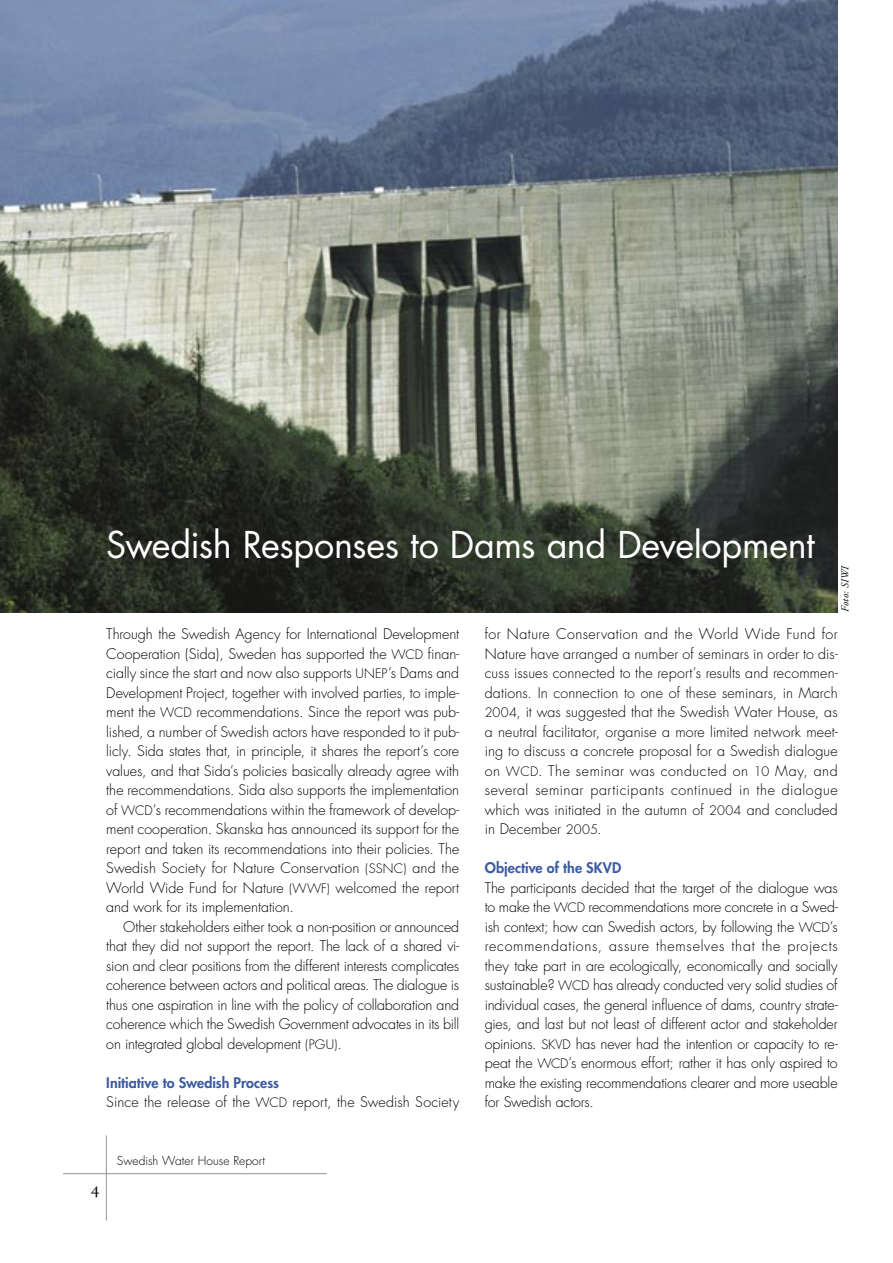
<style>
.page{position:relative;width:893px;height:1263px;background:#fff}
.page>*{position:absolute;margin:0;border:0;box-sizing:border-box;transform-origin:0 0}
.Huvudrubrik{font:36px "Futura";letter-spacing:-.01em;color:#fff}
.brödtext{font:300 14.25px/19.5px "Futura";letter-spacing:-.005em;color:#000;text-align:justify}
.mellanrubrk{font:800 14.25px "Futura";letter-spacing:.005em;color:#3c5ba3}
.t1{font:300 12px "Futura";letter-spacing:.005em;color:#000}
.photocredit{font:italic 10.5px "Adobe Garamond";color:#000}
.s1{font-size:12.75px}
</style>
<div class="page">
<hr style="left:106px;top:1135px;width:1px;height:85px;background:#939393">
<hr style="left:63px;top:1173px;width:264px;height:1px;background:#939393">
<img style="left:0;top:0;width:838px;height:612px">
<p class="Huvudrubrik" style="left:106px;top:520px;width:710px">Swedish Responses to Dams and Development</p>
<p class="photocredit" style="left:839px;top:612px;width:49px;rotate:-90deg">Foto: SIWI</p>
<p class="brödtext" style="left:106px;top:624px;width:354px">Through the Swedish Agency for International Development Cooperation (Sida), Sweden has supported the <span class="s1">WCD</span> finan&shy;cially since the start and now also supports <span class="s1">UNEP</span>’s Dams and Development Project, together with involved parties, to imple&shy;ment the <span class="s1">WCD</span> recommendations. Since the report was pub&shy;lished, a number of Swedish actors have responded to it pub&shy;licly. Sida states that, in principle, it shares the report’s core values, and that Sida’s policies basically already agree with the recommendations. Sida also supports the implementation of <span class="s1">WCD</span>’s recommendations within the framework of develop&shy;ment cooperation. Skanska has announced its support for the report and taken its recommendations into their policies. The Swedish Society for Nature Conservation <span class="s1">(SSNC)</span> and the World Wide Fund for Nature <span class="s1">(WWF)</span> welcomed the report and work for its implementation.</p>
<p class="brödtext" style="left:106px;top:917px;width:354px;text-indent:17px">Other stakeholders either took a non-position or announced that they did not support the report. The lack of a shared vi&shy;sion and clear positions from the different interests complicates coherence between actors and political areas. The dialogue is thus one aspiration in line with the policy of collaboration and coherence which the Swedish Government advocates in its bill on integrated global development <span class="s1">(PGU)</span>.</p>
<p class="mellanrubrk" style="left:106px;top:1073px;width:174px">Initiative to Swedish Process</p>
<p class="brödtext" style="left:106px;top:1092px;width:354px">Since the release of the <span class="s1">WCD</span> report, the Swedish Society</p>
<p class="t1" style="left:117px;top:1153px;width:150px">Swedish Water House Report</p>
<p class="brödtext" style="left:485px;top:624px;width:354px">for Nature Conservation and the World Wide Fund for Nature have arranged a number of seminars in order to dis&shy;cuss issues connected to the report’s results and recommen&shy;dations. In connection to one of these seminars, in March <span class="s1">2004</span>, it was suggested that the Swedish Water House, as a neutral facilitator, organise a more limited network meet&shy;ing to discuss a concrete proposal for a Swedish dialogue on <span class="s1">WCD</span>. The seminar was conducted on <span class="s1">10</span> May, and several seminar participants continued in the dialogue which was initiated in the autumn of <span class="s1">2004</span> and concluded in December <span class="s1">2005</span>.</p>
<p class="mellanrubrk" style="left:485px;top:858px;width:138px">Objective of the SKVD</p>
<p class="brödtext" style="left:485px;top:878px;width:354px">The participants decided that the target of the dialogue was to make the <span class="s1">WCD</span> recommendations more concrete in a Swed&shy;ish context; how can Swedish actors, by following the <span class="s1">WCD</span>’s recommendations, assure themselves that the projects they take part in are ecologically, economically and socially sustainable? <span class="s1">WCD</span> has already conducted very solid studies of individual cases, the general influence of dams, country strate&shy;gies, and last but not least of different actor and stakeholder opinions. <span class="s1">SKVD</span> has never had the intention or capacity to re&shy;peat the <span class="s1">WCD</span>’s enormous effort; rather it has only aspired to make the existing recommendations clearer and more useable for Swedish actors.</p>
</div>
